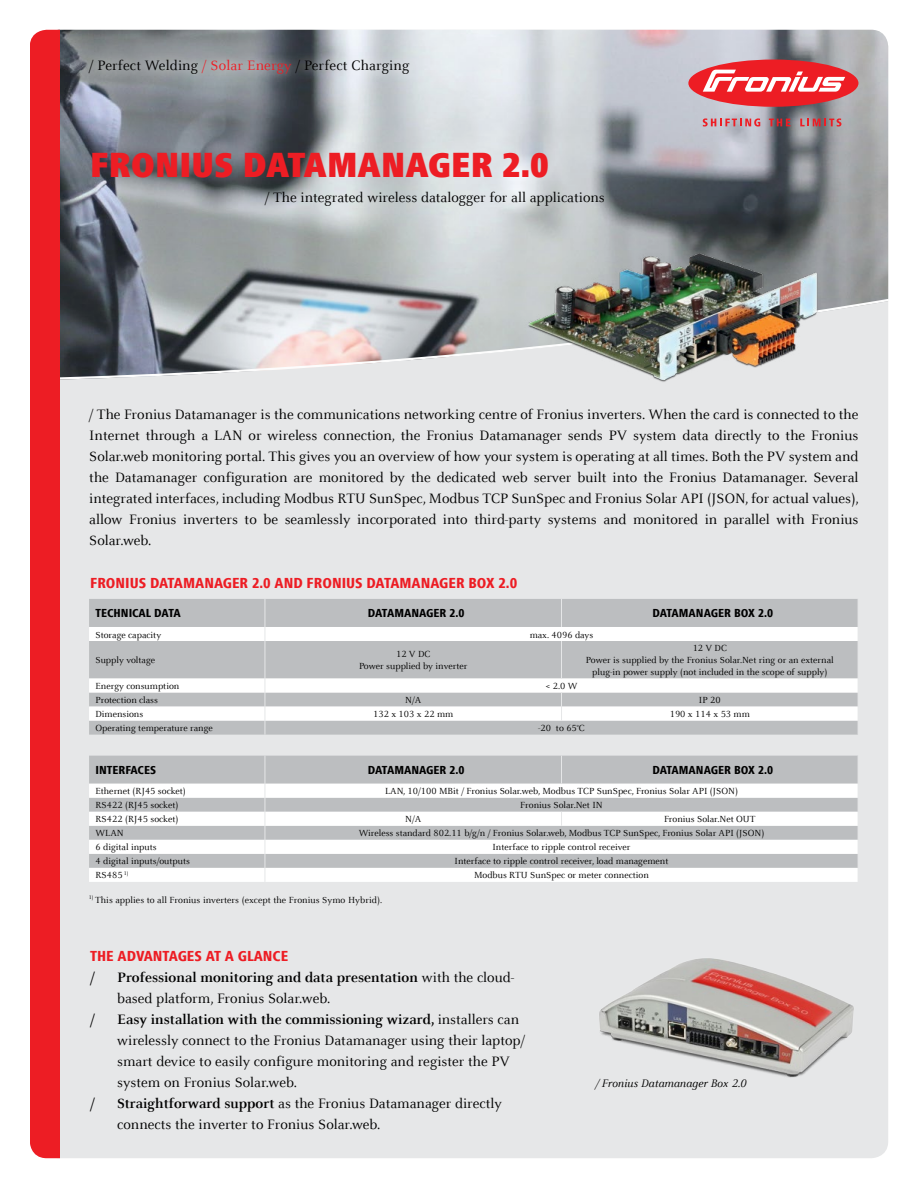
<style>
.page{position:relative;width:918px;height:1188px;background:#fff}
.page>*{position:absolute;margin:0;border:0;box-sizing:border-box;transform-origin:0 0}
.t1{font:900 condensed 36px "Frutiger Next Com";color:#ed1d24}
.t2{font:15px/21px "Celeste Offc Pro";color:#000}
.t3{font:800 condensed 15px "Frutiger Next Com";color:#ed1d24}
.t4{font:700 15px "Celeste Offc Pro";color:#000}
.t5{font:800 condensed 12px "Frutiger Next Com";color:#000}
.t6{font:italic 12px "Celeste Offc Pro";color:#000}
.t7{font:9.75px/12px "Celeste Offc Pro";color:#000;text-align:center}
.s1{color:#ed1d24}
.s2{font-weight:700}
</style>
<div class="page">
<div style="left:42px;top:30px;width:846px;height:1128px;background:#e6e7e8;border-radius:17px"></div>
<svg style="left:60px;top:30px;width:828px;height:350px"></svg>
<img style="left:524px;top:224px;width:303px;height:158px">
<div style="left:688px;top:60px;width:170px;height:47px;background:#ed1d24;border-radius:50%"></div>
<svg style="left:703px;top:70px;width:142px;height:22px"></svg>
<svg style="left:703px;top:118px;width:57px;height:9px"></svg>
<svg style="left:769px;top:119px;width:21px;height:7px"></svg>
<svg style="left:800px;top:118px;width:41px;height:9px"></svg>
<div style="left:78px;top:48px;width:343px;height:37px;background:#fff;opacity:.89"></div>
<div style="left:30px;top:30px;width:30px;height:1128px;background:#ed1d24"></div>
<div style="left:89px;top:599px;width:769px;height:136px;background:#bcbec0"></div>
<svg style="left:89px;top:627px;width:769px;height:94px;background:#dadbdc"></svg>
<hr style="left:561px;top:641px;width:1px;height:38px;background:#e6e7e8">
<svg style="left:561px;top:693px;width:1px;height:28px"></svg>
<hr style="left:265px;top:641px;width:1px;height:38px;background:#e6e7e8">
<svg style="left:561px;top:599px;width:1px;height:28px"></svg>
<svg style="left:265px;top:679px;width:1px;height:56px"></svg>
<svg style="left:265px;top:599px;width:1px;height:42px"></svg>
<div style="left:89px;top:756px;width:769px;height:28px;background:#bcbec0"></div>
<svg style="left:89px;top:784px;width:769px;height:98px;background:#e2e3e4"></svg>
<svg style="left:561px;top:812px;width:1px;height:14px"></svg>
<svg style="left:561px;top:756px;width:1px;height:28px"></svg>
<svg style="left:265px;top:756px;width:1px;height:126px"></svg>
<img style="left:599px;top:958px;width:255px;height:120px">
<p class="t2" style="left:89px;top:55px;width:322px">/ Perfect Welding <span class="s1">/ Solar Energy</span> / Perfect Charging</p>
<h1 class="t1" style="left:90px;top:144px;width:460px">FRONIUS DATAMANAGER 2.0</h1>
<p class="t2" style="left:265px;top:186px;width:341px">/ The integrated wireless datalogger for all applications</p>
<p class="t2" style="left:89px;top:404px;width:771px;text-align:justify">/ The Fronius Datamanager is the communications networking centre of Fronius inverters. When the card is connected to the Internet through a LAN or wireless connection, the Fronius Datamanager sends PV system data directly to the Fronius Solar.web monitoring portal. This gives you an overview of how your system is operating at all times. Both the PV system and the Datamanager configuration are monitored by the dedicated web server built into the Fronius Datamanager. Several integrated interfaces, including Modbus RTU SunSpec, Modbus TCP SunSpec and Fronius Solar API (JSON, for actual values), allow Fronius inverters to be seamlessly incorporated into third-party systems and monitored in parallel with Fronius Solar.web.</p>
<p class="t3" style="left:90px;top:575px;width:429px">FRONIUS DATAMANAGER 2.0 AND FRONIUS DATAMANAGER BOX 2.0</p>
<p class="t5" style="left:95px;top:606px;width:87px">TECHNICAL DATA</p>
<p class="t5" style="left:368px;top:606px;width:98px">DATAMANAGER 2.0</p>
<p class="t5" style="left:653px;top:606px;width:122px">DATAMANAGER BOX 2.0</p>
<p class="t7" style="left:95px;top:628px;width:67px">Storage capacity</p>
<p class="t7" style="left:530px;top:628px;width:65px">max. 4096 days</p>
<p class="t7" style="left:95px;top:654px;width:61px">Supply voltage</p>
<p class="t7" style="left:359px;top:648px;width:110px">12 V DC<br>Power supplied by inverter</p>
<p class="t7" style="left:586px;top:642px;width:249px">12 V DC<br>Power is supplied by the Fronius Solar.Net ring or an external plug-in power supply (not included in the scope of supply)</p>
<p class="t7" style="left:95px;top:680px;width:85px">Energy consumption</p>
<p class="t7" style="left:546px;top:680px;width:33px">&lt; 2.0 W</p>
<p class="t7" style="left:95px;top:694px;width:64px">Protection class</p>
<p class="t7" style="left:405px;top:694px;width:18px">N/A</p>
<p class="t7" style="left:699px;top:694px;width:23px">IP 20</p>
<p class="t7" style="left:95px;top:708px;width:49px">Dimensions</p>
<p class="t7" style="left:373px;top:708px;width:82px">132 x 103 x 22 mm</p>
<p class="t7" style="left:670px;top:708px;width:82px">190 x 114 x 53 mm</p>
<p class="t7" style="left:95px;top:722px;width:119px">Operating temperature range</p>
<p class="t7" style="left:538px;top:722px;width:48px">-20 to 65°C</p>
<p class="t5" style="left:95px;top:763px;width:62px">INTERFACES</p>
<p class="t5" style="left:368px;top:763px;width:98px">DATAMANAGER 2.0</p>
<p class="t5" style="left:653px;top:763px;width:122px">DATAMANAGER BOX 2.0</p>
<p class="t7" style="left:95px;top:785px;width:92px">Ethernet (RJ45 socket)</p>
<p class="t7" style="left:385px;top:785px;width:354px">LAN, 10/100 MBit / Fronius Solar.web, Modbus TCP SunSpec, Fronius Solar API (JSON)</p>
<p class="t7" style="left:95px;top:799px;width:84px">RS422 (RJ45 socket)</p>
<p class="t7" style="left:520px;top:799px;width:84px">Fronius Solar.Net IN</p>
<p class="t7" style="left:95px;top:813px;width:84px">RS422 (RJ45 socket)</p>
<p class="t7" style="left:405px;top:813px;width:18px">N/A</p>
<p class="t7" style="left:664px;top:813px;width:93px">Fronius Solar.Net OUT</p>
<p class="t7" style="left:95px;top:827px;width:30px">WLAN</p>
<p class="t7" style="left:359px;top:827px;width:407px">Wireless standard 802.11 b/g/n / Fronius Solar.web, Modbus TCP SunSpec, Fronius Solar API (JSON)</p>
<p class="t7" style="left:95px;top:841px;width:63px">6 digital inputs</p>
<p class="t7" style="left:493px;top:841px;width:139px">Interface to ripple control receiver</p>
<p class="t7" style="left:95px;top:855px;width:96px">4 digital inputs/outputs</p>
<p class="t7" style="left:455px;top:855px;width:215px">Interface to ripple control receiver, load management</p>
<p class="t7" style="left:95px;top:869px;width:35px">RS485 <sup>1)</sup></p>
<p class="t7" style="left:474px;top:869px;width:176px">Modbus RTU SunSpec or meter connection</p>
<p class="t7" style="left:89px;top:893px;width:295px"><sup>1)</sup> This applies to all Fronius inverters (except the Fronius Symo Hybrid).</p>
<p class="t3" style="left:90px;top:947px;width:200px">THE ADVANTAGES AT A GLANCE</p>
<p class="t4" style="left:90px;top:968px;width:6px">/</p>
<p class="t2" style="left:117px;top:967px;width:399px"><span class="s2">Professional monitoring and data presentation</span> with the cloud&shy;based platform, Fronius Solar.web.</p>
<p class="t4" style="left:90px;top:1010px;width:6px">/</p>
<p class="t2" style="left:117px;top:1009px;width:409px"><span class="s2">Easy installation with the commissioning wizard,</span> installers can wirelessly connect to the Fronius Datamanager using their laptop/ smart device to easily configure monitoring and register the PV system on Fronius Solar.web.</p>
<p class="t4" style="left:90px;top:1094px;width:6px">/</p>
<p class="t2" style="left:117px;top:1093px;width:386px"><span class="s2">Straightforward support</span> as the Fronius Datamanager directly connects the inverter to Fronius Solar.web.</p>
<p class="t6" style="left:595px;top:1075px;width:153px">/ Fronius Datamanager Box 2.0</p>
</div>
